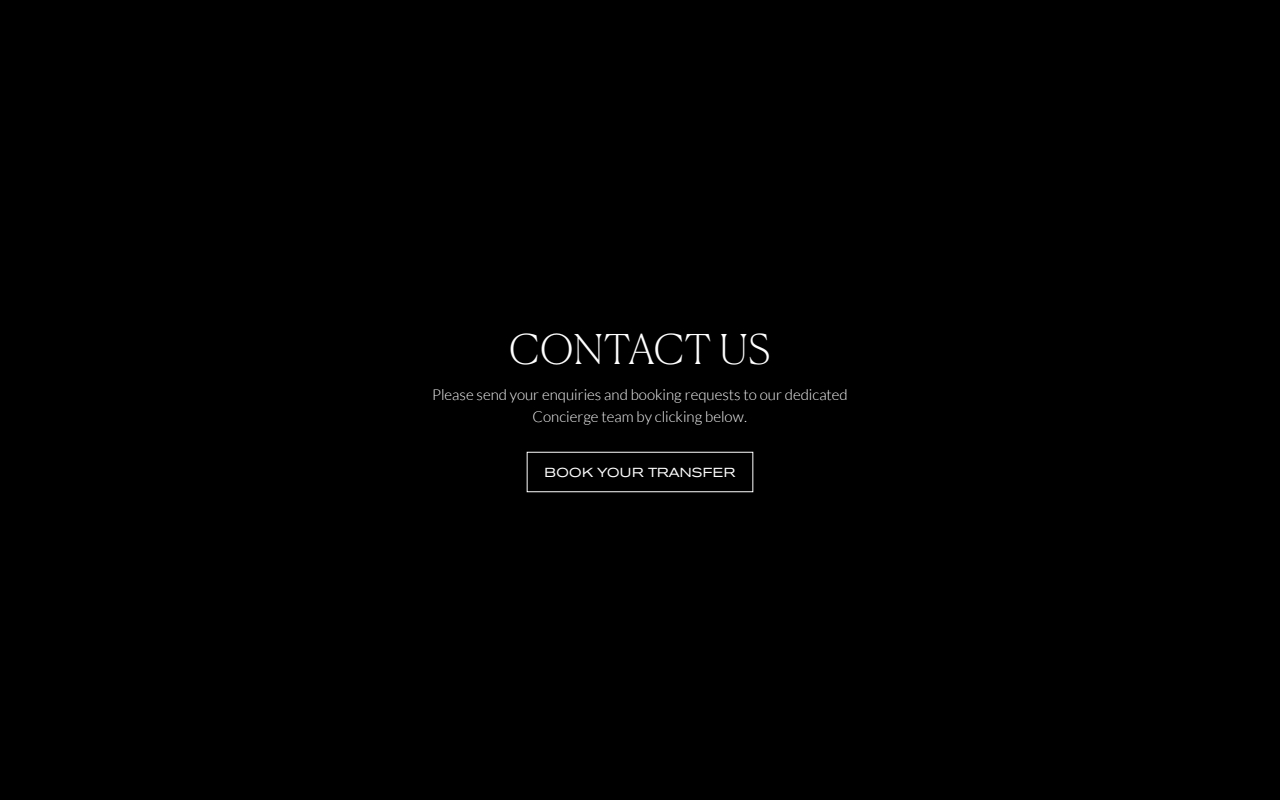
<style>
.page{position:relative;width:1280px;height:800px;background:#000}
.page>*{position:absolute;margin:0;border:0;box-sizing:border-box;transform-origin:0 0}
.t1{font:100 41px "Canela Deck Trial";color:#fff}
.t2{font:300 15px/21.6px "Lato";color:#fff;text-align:center}
.t3{font:expanded 13px "Akzidenz Grotesk Pro";letter-spacing:.02em;color:#fff}
.s1{font-family:"Futura";font-size:18px}
</style>
<div class="page">
<h1 class="t1" style="left:509px;top:331px;width:263px">CONTACT US</h1>
<p class="t2" style="left:432px;top:384px;width:417px">Please send your enquiries and booking requests to our dedicated<br>Concierge team by clicking below<span class="s1">.</span></p>
<p class="t3" style="left:545px;top:464px;width:192px">BOOK YOUR TRANSFER</p>
</div>
